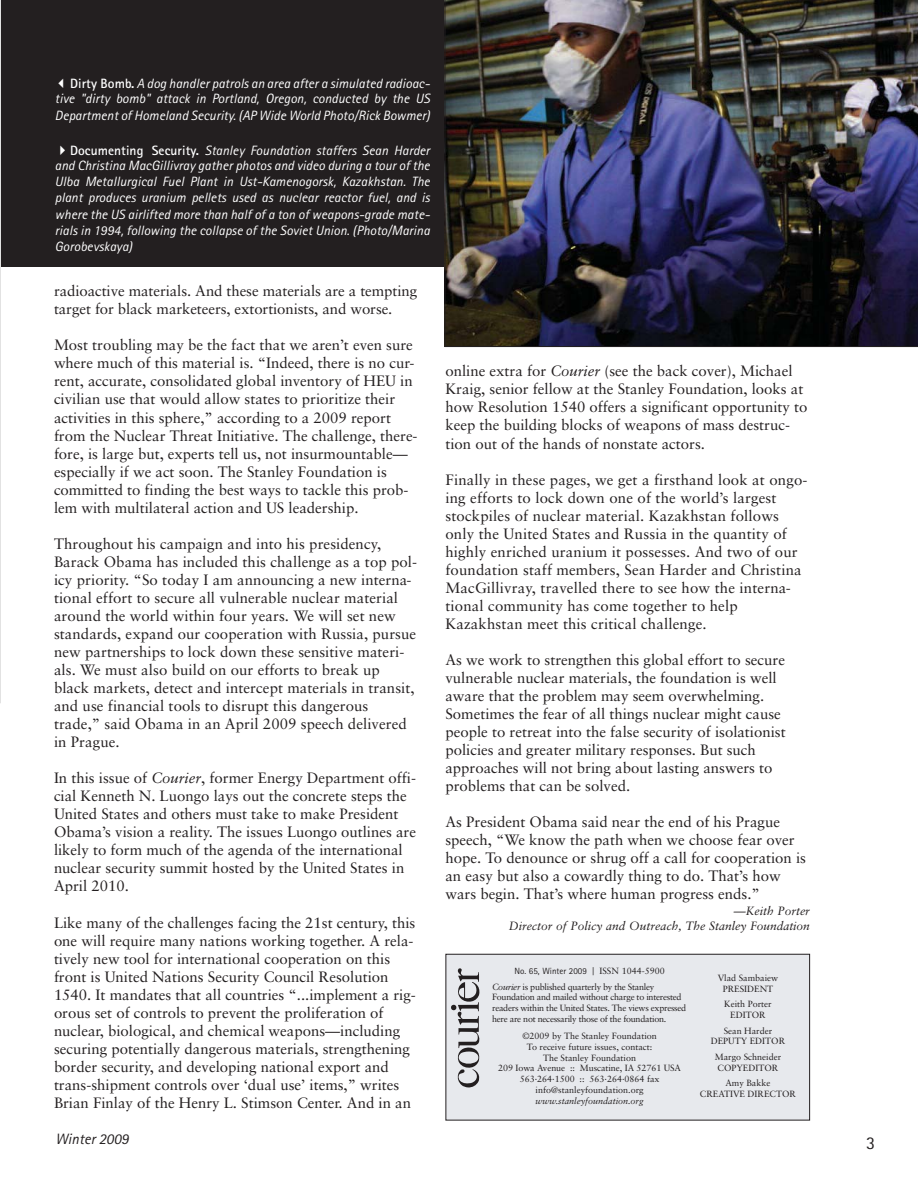
<style>
.page{position:relative;width:918px;height:1188px;background:#fff}
.page>*{position:absolute;margin:0;border:0;box-sizing:border-box;transform-origin:0 0}
.t1{font:18px "Rotis Sans Serif";color:#231f20}
.t2{font:15px/18px "Sabon LT";color:#231f20}
.t3{font:italic 15px "Rotis Sans Serif";color:#231f20}
.t4{font:italic 13.5px/16px "Rotis Sans Serif";letter-spacing:.005em;color:#fff;text-align:justify}
.t5{font:italic 12px/14.4px "Sabon LT";color:#231f20;text-align:right}
.t6{font:9px/10.8px "Sabon LT";color:#231f20;text-align:center}
.t7{font:9px/10.8px "Sabon LT";letter-spacing:-.03em;color:#231f20}
.t8{font:9px "Rotis Sans Serif";color:#231f20}
.t9{font:italic 9px "Sabon LT";color:#231f20}
.s1{font-weight:700;font-style:normal}
.s2{font-style:italic}
.s3{font-family:"Sabon LT"}
</style>
<div class="page">
<svg style="left:0;top:0;width:1px;height:703px"></svg>
<div style="left:1px;top:0;width:444px;height:267px;background:#231f20"></div>
<img style="left:445px;top:0;width:473px;height:347px">
<div style="left:446px;top:954px;width:364px;height:166px;background:#e7e9ed"></div>
<div style="left:446px;top:954px;width:364px;height:166px;border:1px solid #231f20"></div>
<svg style="left:451px;top:968px;width:28px;height:119px"></svg>
<p class="t4" style="left:55px;top:77px;width:377px;text-indent:15px"><span class="s1">Dirty Bomb.</span> A dog handler patrols an area after a simulated radioac&shy;tive "dirty bomb" attack in Portland, Oregon, conducted by the US Department of Homeland Security. (AP Wide World Photo/Rick Bowmer)</p>
<p class="t4" style="left:55px;top:143px;width:377px;text-indent:15px"><span class="s1">Documenting Security.</span> Stanley Foundation staffers Sean Harder and Christina MacGillivray gather photos and video during a tour of the Ulba Metallurgical Fuel Plant in Ust-Kamenogorsk, Kazakhstan. The plant produces uranium pellets used as nuclear reactor fuel, and is where the US airlifted more than half of a ton of weapons-grade mate&shy;rials in 1994, following the collapse of the Soviet Union. (Photo/Marina Gorobevskaya)</p>
<p class="t2" style="left:54px;top:283px;width:365px">radioactive materials. And these materials are a tempting target for black marketeers, extortionists, and worse.</p>
<p class="t2" style="left:54px;top:337px;width:365px">Most troubling may be the fact that we aren’t even sure where much of this material is. “Indeed, there is no cur&shy;rent, accurate, consolidated global inventory of HEU in civilian use that would allow states to prioritize their activities in this sphere,” according to a 2009 report from the Nuclear Threat Initiative. The challenge, there&shy;fore, is large but, experts tell us, not insurmountable— especially if we act soon. The Stanley Foundation is committed to finding the best ways to tackle this prob&shy;lem with multilateral action and US leadership.</p>
<p class="t2" style="left:54px;top:535px;width:365px">Throughout his campaign and into his presidency, Barack Obama has included this challenge as a top pol&shy;icy priority. “So today I am announcing a new interna&shy;tional effort to secure all vulnerable nuclear material around the world within four years. We will set new standards, expand our cooperation with Russia, pursue new partnerships to lock down these sensitive materi&shy;als. We must also build on our efforts to break up black markets, detect and intercept materials in transit, and use financial tools to disrupt this dangerous trade,” said Obama in an April 2009 speech delivered in Prague.</p>
<p class="t2" style="left:54px;top:770px;width:364px">In this issue of <span class="s2">Courier</span>, former Energy Department offi&shy;cial Kenneth N. Luongo lays out the concrete steps the United States and others must take to make President Obama’s vision a reality. The issues Luongo outlines are likely to form much of the agenda of the international nuclear security summit hosted by the United States in April 2010.</p>
<p class="t2" style="left:54px;top:914px;width:363px">Like many of the challenges facing the 21st century, this one will require many nations working together. A rela&shy;tively new tool for international cooperation on this front is United Nations Security Council Resolution 1540. It mandates that all countries “...implement a rig&shy;orous set of controls to prevent the proliferation of nuclear, biological, and chemical weapons—including securing potentially dangerous materials, strengthening border security, and developing national export and trans-shipment controls over ‘dual use’ items,” writes Brian Finlay of the Henry L. Stimson Center. And in an</p>
<p class="t2" style="left:446px;top:363px;width:363px">online extra for <span class="s2">Courier</span> (see the back cover), Michael Kraig, senior fellow at the Stanley Foundation, looks at how Resolution 1540 offers a significant opportunity to keep the building blocks of weapons of mass destruc&shy;tion out of the hands of nonstate actors.</p>
<p class="t2" style="left:446px;top:471px;width:364px">Finally in these pages, we get a firsthand look at ongo&shy;ing efforts to lock down one of the world’s largest stockpiles of nuclear material. Kazakhstan follows only the United States and Russia in the quantity of highly enriched uranium it possesses. And two of our foundation staff members, Sean Harder and Christina MacGillivray, travelled there to see how the interna&shy;tional community has come together to help Kazakhstan meet this critical challenge.</p>
<p class="t2" style="left:446px;top:652px;width:342px">As we work to strengthen this global effort to secure vulnerable nuclear materials, the foundation is well aware that the problem may seem overwhelming.<br>Sometimes the fear of all things nuclear might cause people to retreat into the false security of isolationist policies and greater military responses. But such approaches will not bring about lasting answers to problems that can be solved.</p>
<p class="t2" style="left:446px;top:814px;width:362px">As President Obama said near the end of his Prague speech, “We know the path when we choose fear over hope. To denounce or shrug off a call for cooperation is an easy but also a cowardly thing to do. That’s how wars begin. That’s where human progress ends.”</p>
<p class="t5" style="left:509px;top:904px;width:303px">—Keith Porter<br>Director of Policy and Outreach, The Stanley Foundation</p>
<p class="t8" style="left:515px;top:968px;width:152px">No. 65, Winter 2009 | <span class="s3">ISSN 1044-5900</span></p>
<p class="t7" style="left:492px;top:982px;width:196px"><span class="s2">Courier</span> is published quarterly by the Stanley Foundation and mailed without charge to interested readers within the United States. The views expressed here are not necessarily those of the foundation.</p>
<p class="t6" style="left:498px;top:1031px;width:184px">©2009 by The Stanley Foundation<br>To receive future issues, contact:<br>The Stanley Foundation<br>209 Iowa Avenue :: Muscatine, IA 52761 USA<br>563·264·1500 :: 563·264·0864 fax info@stanleyfoundation.org</p>
<p class="t9" style="left:536px;top:1096px;width:110px">www.stanleyfoundation.org</p>
<p class="t6" style="left:718px;top:973px;width:62px">Vlad Sambaiew<br>PRESIDENT</p>
<p class="t6" style="left:724px;top:999px;width:49px">Keith Porter<br>EDITOR</p>
<p class="t6" style="left:711px;top:1026px;width:76px">Sean Harder<br>DEPUTY EDITOR</p>
<p class="t6" style="left:715px;top:1052px;width:68px">Margo Schneider<br>COPYEDITOR</p>
<p class="t6" style="left:700px;top:1078px;width:98px">Amy Bakke<br>CREATIVE DIRECTOR</p>
<p class="t3" style="left:56px;top:1134px;width:75px">Winter 2009</p>
<p class="t1" style="left:866px;top:1137px;width:10px">3</p>
</div>
